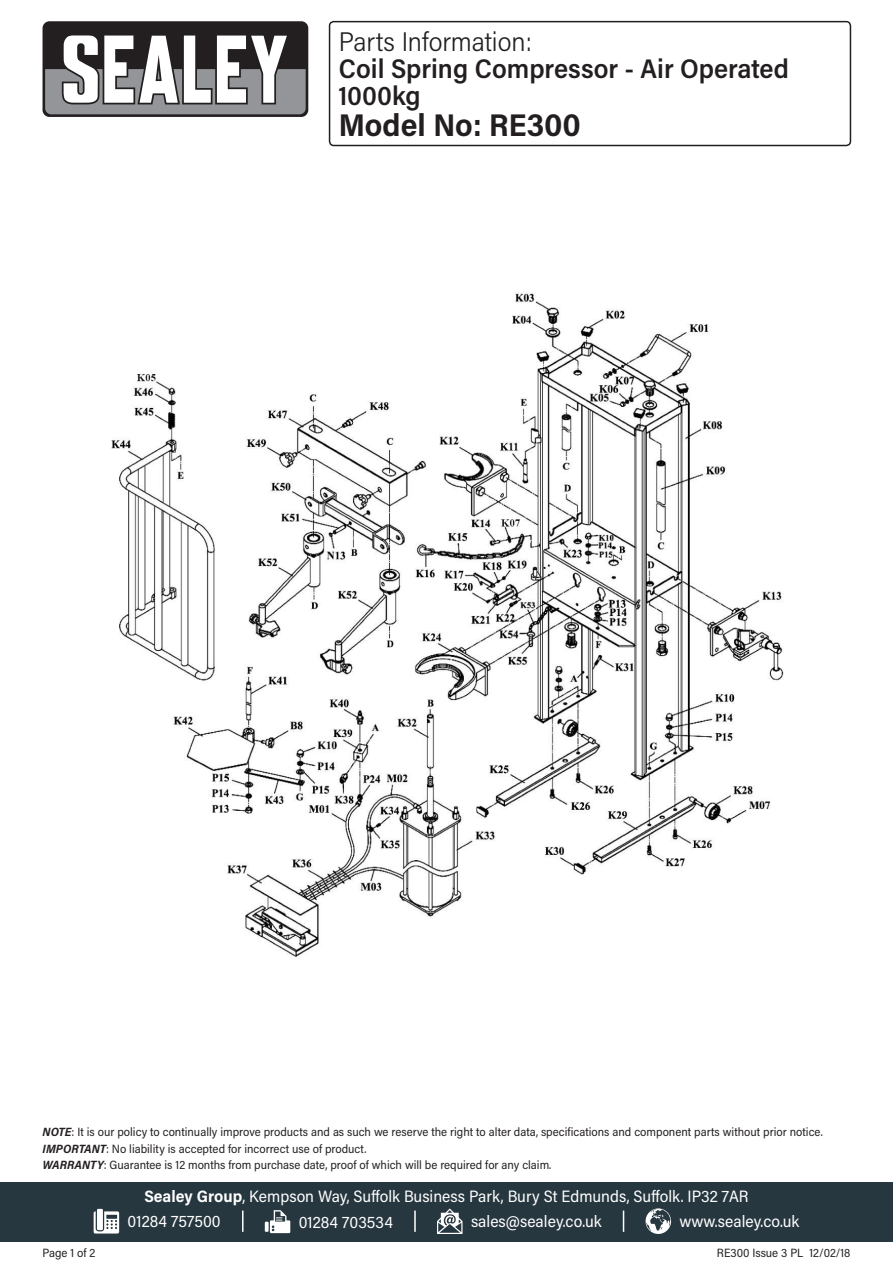
<style>
.page{position:relative;width:893px;height:1263px;background:#fff}
.page>*{position:absolute;margin:0;border:0;box-sizing:border-box;transform-origin:0 0}
.Model_Number{font:700 31.5px "Acumin Pro Semi Cond";color:#231f20}
.Product_Description{font:600 27px/27px "Acumin Pro Semi Cond";color:#231f20}
.Parts_Information{font:300 27px "Acumin Pro Semi Cond";color:#231f20}
.Address{font:16.5px "Acumin Pro Semi Cond";color:#fff}
.Contact_Info{font:16.5px "Acumin Pro Semi Cond";color:#fff}
.Disclaimer{font:12px "Acumin Pro Semi Cond";color:#231f20}
.Document_Info{font:12px "Acumin Pro Semi Cond";color:#231f20}
.s1{font-weight:700;font-style:italic}
.s2{font-weight:700}
</style>
<div class="page">
<div style="left:43px;top:21px;width:265px;height:96px;background:#231f20;border-radius:7px"></div>
<svg style="left:45px;top:35px;width:261px;height:79px"></svg>
<div style="left:0;top:1182px;width:893px;height:60px;background:#27373f"></div>
<svg style="left:94px;top:1211px;width:25px;height:22px"></svg>
<div style="left:97px;top:1209px;width:6px;height:21px;background:#fff"></div>
<svg style="left:265px;top:1222px;width:4px;height:10px"></svg>
<svg style="left:270px;top:1210px;width:20px;height:23px"></svg>
<svg style="left:437px;top:1208px;width:25px;height:26px"></svg>
<svg style="left:645px;top:1208px;width:26px;height:26px"></svg>
<hr style="left:242px;top:1210px;width:2px;height:22px;background:#fff">
<svg style="left:623px;top:1210px;width:1px;height:22px"></svg>
<hr style="left:414px;top:1210px;width:2px;height:22px;background:#fff">
<div style="left:329px;top:21px;width:522px;height:125px;border:2px solid #231f20;border-radius:4px"></div>
<img style="left:111px;top:293px;width:673px;height:664px">
<p class="Parts_Information" style="left:339px;top:23px;width:195px">Parts Information:</p>
<p class="Product_Description" style="left:339px;top:54px;width:452px">Coil Spring Compressor - Air Operated<br>1000kg</p>
<p class="Model_Number" style="left:339px;top:103px;width:244px">Model No: RE300</p>
<p class="Disclaimer" style="left:43px;top:1124px;width:782px"><span class="s1">NOTE</span>: It is our policy to continually improve products and as such we reserve the right to alter data, specifications and component parts without prior notice.</p>
<p class="Disclaimer" style="left:43px;top:1140px;width:326px"><span class="s1">IMPORTANT</span>: No liability is accepted for incorrect use of product.</p>
<p class="Disclaimer" style="left:43px;top:1157px;width:510px"><span class="s1">WARRANTY</span>: Guarantee is 12 months from purchase date, proof of which will be required for any claim.</p>
<p class="Document_Info" style="left:43px;top:1244px;width:54px">Page 1 of 2</p>
<p class="Address" style="left:144px;top:1185px;width:606px"><span class="s2">Sealey Group</span>, Kempson Way, Suffolk Business Park, Bury St Edmunds, Suffolk. IP32 7AR</p>
<p class="Contact_Info" style="left:128px;top:1210px;width:95px">01284 757500</p>
<p class="Contact_Info" style="left:299px;top:1210px;width:96px">01284 703534</p>
<p class="Contact_Info" style="left:471px;top:1210px;width:132px">sales@sealey.co.uk</p>
<p class="Contact_Info" style="left:680px;top:1210px;width:121px">www.sealey.co.uk</p>
<p class="Document_Info" style="left:717px;top:1244px;width:135px">RE300 Issue 3 PL 12/02/18</p>
</div>
